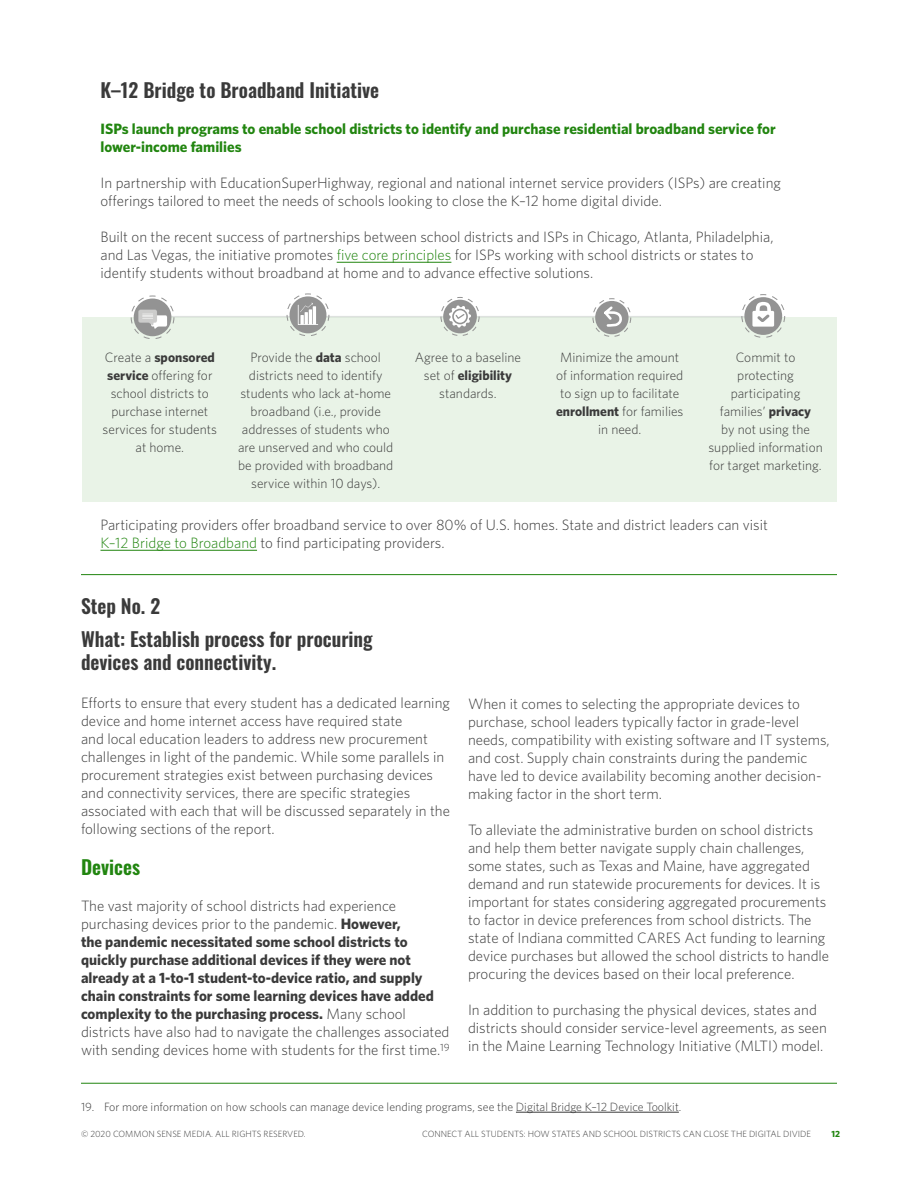
<style>
.page{position:relative;width:918px;height:1188px;background:#fff}
.page>*{position:absolute;margin:0;border:0;box-sizing:border-box;transform-origin:0 0}
.t1{font:600 19.5px/32.4px "Oswald";color:#3a3a3a}
.t2{font:600 19.5px "Oswald";color:#21850f}
.t3{font:300 15px/18px "Whitney";color:#3a3a3a}
.t4{font:700 15px/18px "Whitney";color:#3a3a3a}
.t5{font:700 15px/18px "Whitney";color:#21850f}
.t6{font:300 13.5px/18px "Whitney";color:#3a3a3a;text-align:center}
.t7{font:300 12px "Whitney";color:#3a3a3a}
.t8{font:300 9px "Whitney";color:#3a3a3a}
.t9{font:700 9px "Whitney";color:#21850f}
.s1{color:#21850f}
.s2{font-weight:700}
.s3{font-weight:300}
</style>
<div class="page">
<div style="left:82px;top:317px;width:755px;height:184px;background:#e9f3e7"></div>
<hr style="left:157px;top:316px;width:596px;height:1px;background:#5b685d">
<hr style="left:81px;top:1083px;width:756px;height:1px;background:#21850f">
<hr style="left:516px;top:1112px;width:163px;height:1px;background:#3a3a3a">
<hr style="left:337px;top:262px;width:114px;height:1px;background:#21850f">
<hr style="left:100px;top:550px;width:157px;height:1px;background:#21850f">
<div style="left:443px;top:300px;width:34px;height:33px;background:#939393;border-radius:50%"></div>
<div style="left:441px;top:297px;width:38px;height:39px;border:1px dashed #939393;border-radius:50%"></div>
<svg style="left:449px;top:305px;width:22px;height:23px"></svg>
<div style="left:595px;top:301px;width:34px;height:33px;background:#939393;border-radius:50%"></div>
<div style="left:593px;top:298px;width:38px;height:39px;border:1px dashed #939393;border-radius:50%"></div>
<svg style="left:604px;top:304px;width:21px;height:23px"></svg>
<div style="left:290px;top:296px;width:36px;height:37px;background:#939393;border-radius:50%"></div>
<div style="left:287px;top:294px;width:42px;height:42px;border:1px dashed #939393;border-radius:50%"></div>
<svg style="left:298px;top:303px;width:20px;height:22px"></svg>
<div style="left:134px;top:299px;width:37px;height:37px;background:#939393;border-radius:50%"></div>
<div style="left:131px;top:296px;width:43px;height:43px;border:1px dashed #939393;border-radius:50%"></div>
<svg style="left:138px;top:310px;width:29px;height:19px"></svg>
<div style="left:744px;top:297px;width:38px;height:38px;background:#939393;border-radius:50%"></div>
<div style="left:742px;top:294px;width:43px;height:44px;border:1px dashed #939393;border-radius:50%"></div>
<div style="left:752px;top:311px;width:22px;height:16px;background:#fff;border-radius:2px"></div>
<svg style="left:755px;top:302px;width:16px;height:20px"></svg>
<hr style="left:81px;top:574px;width:756px;height:1px;background:#21850f">
<h1 class="t1" style="left:100px;top:75px;width:280px">K–12 Bridge to Broadband Initiative</h1>
<p class="t5" style="left:100px;top:120px;width:677px">ISPs launch programs to enable school districts to identify and purchase residential broadband service for lower-income families</p>
<p class="t3" style="left:100px;top:174px;width:682px">In partnership with EducationSuperHighway, regional and national internet service providers (ISPs) are creating offerings tailored to meet the needs of schools looking to close the K–12 home digital divide.</p>
<p class="t3" style="left:100px;top:228px;width:675px">Built on the recent success of partnerships between school districts and ISPs in Chicago, Atlanta, Philadelphia, and Las Vegas, the initiative promotes <span class="s1">five core principles</span> for ISPs working with school districts or states to identify students without broadband at home and to advance effective solutions.</p>
<p class="t6" style="left:103px;top:348px;width:116px">Create a <span class="s2">sponsored service</span> offering for school districts to purchase internet services for students at home.</p>
<p class="t6" style="left:238px;top:348px;width:157px">Provide the <span class="s2">data</span> school districts need to identify students who lack at-home broadband (i.e., provide addresses of students who are unserved and who could be provided with broadband service within 10 days).</p>
<p class="t6" style="left:415px;top:348px;width:108px">Agree to a baseline set of <span class="s2">eligibility </span>standards.</p>
<p class="t6" style="left:556px;top:348px;width:129px">Minimize the amount of information required to sign up to facilitate <span class="s2">enrollment</span> for families in need.</p>
<p class="t6" style="left:708px;top:348px;width:116px">Commit to protecting participating families’ <span class="s2">privacy<br></span>by not using the supplied information for target marketing.</p>
<p class="t3" style="left:100px;top:516px;width:669px">Participating providers offer broadband service to over 80% of U.S. homes. State and district leaders can visit<br><span class="s1">K–12 Bridge to Broadband</span> to find participating providers.</p>
<h1 class="t1" style="left:81px;top:591px;width:293px">Step No. 2<br>What: Establish process for procuring</h1>
<h1 class="t1" style="left:81px;top:647px;width:197px">devices and connectivity.</h1>
<p class="t3" style="left:81px;top:693px;width:371px">Efforts to ensure that every student has a dedicated learning device and home internet access have required state<br>and local education leaders to address new procurement challenges in light of the pandemic. While some parallels in procurement strategies exist between purchasing devices and connectivity services, there are specific strategies associated with each that will be discussed separately in the following sections of the report.</p>
<h1 class="t2" style="left:81px;top:857px;width:61px">Devices</h1>
<p class="t4" style="left:81px;top:897px;width:371px"><span class="s3">The vast majority of school districts had experience purchasing devices prior to the pandemic.</span> However,<br>the pandemic necessitated some school districts to quickly purchase additional devices if they were not already at a 1-to-1 student-to-device ratio, and supply chain constraints for some learning devices have added complexity to the purchasing process. <span class="s3">Many school districts have also had to navigate the challenges associated with sending devices home with students for the first time.</span><sup>19</sup></p>
<p class="t3" style="left:468px;top:694px;width:363px">When it comes to selecting the appropriate devices to purchase, school leaders typically factor in grade-level needs, compatibility with existing software and IT systems, and cost. Supply chain constraints during the pandemic have led to device availability becoming another decision&shy;making factor in the short term.</p>
<p class="t3" style="left:468px;top:820px;width:363px">To alleviate the administrative burden on school districts and help them better navigate supply chain challenges, some states, such as Texas and Maine, have aggregated demand and run statewide procurements for devices. It is important for states considering aggregated procurements to factor in device preferences from school districts. The state of Indiana committed CARES Act funding to learning device purchases but allowed the school districts to handle procuring the devices based on their local preference.</p>
<p class="t3" style="left:468px;top:1000px;width:360px">In addition to purchasing the physical devices, states and districts should consider service-level agreements, as seen in the Maine Learning Technology Initiative (MLTI) model.</p>
<p class="t7" style="left:81px;top:1099px;width:602px">19. For more information on how schools can manage device lending programs, see the Digital Bridge K–12 Device Toolkit.</p>
<p class="t8" style="left:81px;top:1128px;width:226px">© 2020 COMMON SENSE MEDIA. ALL RIGHTS RESERVED.</p>
<p class="t8" style="left:422px;top:1129px;width:390px">CONNECT ALL STUDENTS: HOW STATES AND SCHOOL DISTRICTS CAN CLOSE THE DIGITAL DIVIDE</p>
<p class="t9" style="left:831px;top:1128px;width:10px">12</p>
</div>
